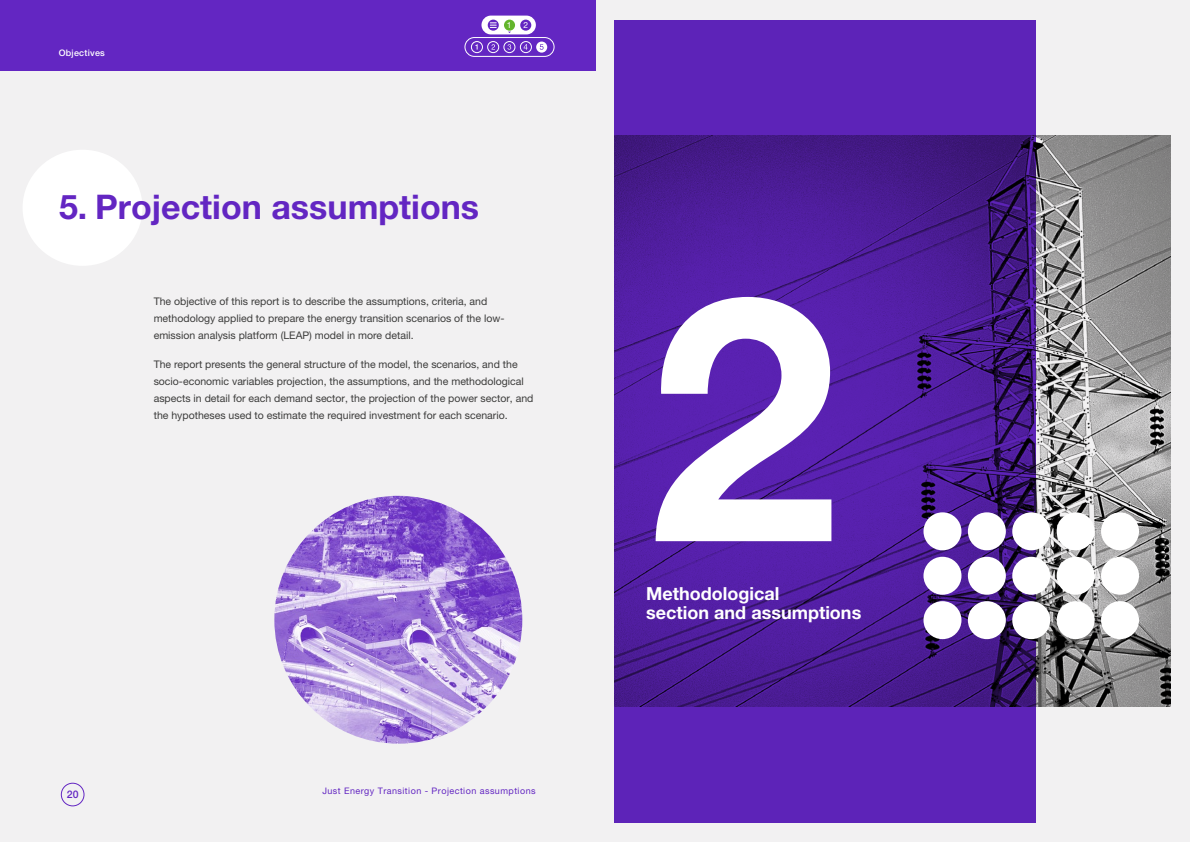
<style>
.page{position:relative;width:1191px;height:842px;background:#fff}
.page>*{position:absolute;margin:0;border:0;box-sizing:border-box;transform-origin:0 0}
.t1{font:700 342px "Helvetica Neue LT Std";color:#fff}
.t2{font:700 34px "Helvetica Neue LT Pro";color:#6326c2}
.t3{font:700 18px/19px "Helvetica Neue LT Std";color:#fff}
.t4{font:10.5px/17px "Helvetica Neue LT Pro";color:#3c3c3b}
.t5{font:500 10.5px "Helvetica Neue LT Std";color:#6326c2}
.t6{font:9px "Helvetica Neue LT Pro";letter-spacing:.05em;color:#6326c2}
.t7{font:500 9px "Helvetica Neue LT Std";letter-spacing:.025em;color:#fff}
.t8{font:8.5px "Helvetica Neue LT Pro";color:#fff}
</style>
<div class="page">
<div style="left:594px;top:0;width:596px;height:842px;background:#f2f1f2"></div>
<div style="left:614px;top:20px;width:422px;height:802px;background:#5d23b8"></div>
<img style="left:614px;top:135px;width:556px;height:572px">
<div style="left:923px;top:512px;width:38px;height:38px;background:#fff;border-radius:50%"></div>
<div style="left:968px;top:512px;width:37px;height:38px;background:#fff;border-radius:50%"></div>
<div style="left:1012px;top:512px;width:38px;height:38px;background:#fff;border-radius:50%"></div>
<div style="left:1056px;top:512px;width:38px;height:38px;background:#fff;border-radius:50%"></div>
<div style="left:1101px;top:512px;width:38px;height:38px;background:#fff;border-radius:50%"></div>
<div style="left:923px;top:557px;width:38px;height:38px;background:#fff;border-radius:50%"></div>
<div style="left:968px;top:557px;width:37px;height:38px;background:#fff;border-radius:50%"></div>
<div style="left:1012px;top:557px;width:38px;height:38px;background:#fff;border-radius:50%"></div>
<div style="left:1056px;top:557px;width:38px;height:38px;background:#fff;border-radius:50%"></div>
<div style="left:1101px;top:557px;width:38px;height:38px;background:#fff;border-radius:50%"></div>
<div style="left:923px;top:601px;width:38px;height:38px;background:#fff;border-radius:50%"></div>
<div style="left:968px;top:601px;width:37px;height:38px;background:#fff;border-radius:50%"></div>
<div style="left:1012px;top:601px;width:38px;height:38px;background:#fff;border-radius:50%"></div>
<div style="left:1056px;top:601px;width:38px;height:38px;background:#fff;border-radius:50%"></div>
<div style="left:1101px;top:601px;width:38px;height:38px;background:#fff;border-radius:50%"></div>
<div style="left:0;top:0;width:595px;height:842px;background:#f2f1f2"></div>
<div style="left:0;top:0;width:595px;height:71px;background:#6326c2"></div>
<div style="left:61px;top:783px;width:23px;height:23px;border:1px solid #6326c2;border-radius:50%"></div>
<div style="left:481px;top:16px;width:55px;height:18px;background:#fff;border-radius:9px"></div>
<svg style="left:488px;top:20px;width:11px;height:11px"></svg>
<svg style="left:490px;top:23px;width:6px;height:5px"></svg>
<div style="left:504px;top:20px;width:11px;height:11px;background:#63b52b;border-radius:50%"></div>
<div style="left:520px;top:20px;width:11px;height:11px;background:#6326c2;border-radius:50%"></div>
<div style="left:23px;top:150px;width:119px;height:116px;background:#fff;border-radius:50%"></div>
<div style="left:465px;top:37px;width:89px;height:20px;border:1px solid #fff;border-radius:9px"></div>
<div style="left:503px;top:41px;width:12px;height:12px;border:1px solid #fff;border-radius:50%"></div>
<svg style="left:507px;top:44px;width:4px;height:6px"></svg>
<div style="left:471px;top:41px;width:12px;height:12px;border:1px solid #fff;border-radius:50%"></div>
<div style="left:487px;top:41px;width:12px;height:12px;border:1px solid #fff;border-radius:50%"></div>
<svg style="left:491px;top:44px;width:4px;height:6px"></svg>
<div style="left:520px;top:41px;width:11px;height:12px;border:1px solid #fff;border-radius:50%"></div>
<svg style="left:523px;top:44px;width:4px;height:6px"></svg>
<svg style="left:536px;top:42px;width:11px;height:11px"></svg>
<svg style="left:540px;top:44px;width:3px;height:6px"></svg>
<img style="left:274px;top:496px;width:248px;height:248px;border-radius:124px">
<p class="t7" style="left:59px;top:47px;width:48px">Objectives</p>
<p class="t8" style="left:507px;top:20px;width:6px">1</p>
<p class="t8" style="left:523px;top:20px;width:6px">2</p>
<p class="t2" style="left:59px;top:186px;width:421px">5. Projection assumptions</p>
<p class="t4" style="left:154px;top:293px;width:352px">The objective of this report is to describe the assumptions, criteria, and methodology applied to prepare the energy transition scenarios of the low&shy;emission analysis platform (LEAP) model in more detail.</p>
<p class="t4" style="left:154px;top:356px;width:381px">The report presents the general structure of the model, the scenarios, and the socio-economic variables projection, the assumptions, and the methodological aspects in detail for each demand sector, the projection of the power sector, and the hypotheses used to estimate the required investment for each scenario.</p>
<p class="t5" style="left:67px;top:788px;width:13px">20</p>
<p class="t6" style="left:322px;top:786px;width:215px">Just Energy Transition - Projection assumptions</p>
<h1 class="t1" style="left:648px;top:208px;width:192px">2</h1>
<h3 class="t3" style="left:646px;top:584px;width:216px">Methodological<br>section and assumptions</h3>
</div>
